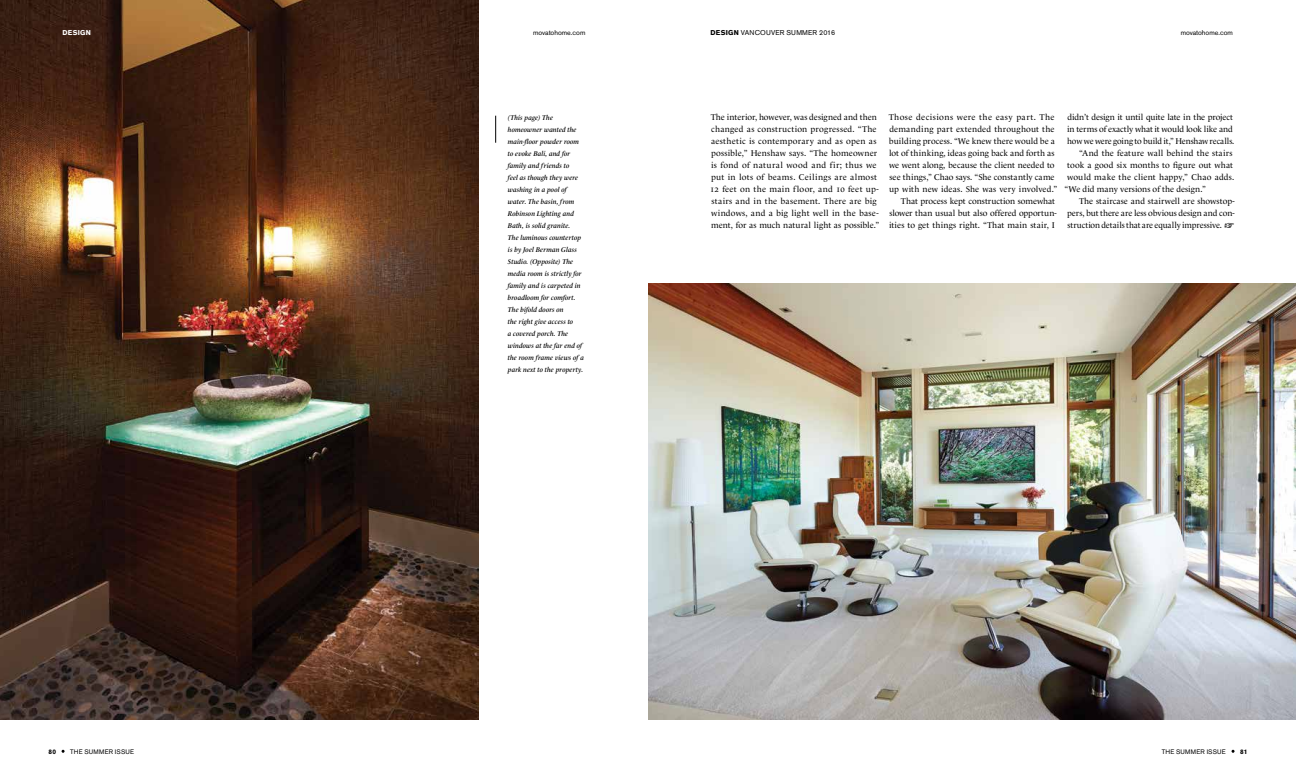
<style>
.page{position:relative;width:1296px;height:783px;background:#fff}
.page>*{position:absolute;margin:0;border:0;box-sizing:border-box;transform-origin:0 0}
.t1{font:8.5px/12px "Le Monde Livre";letter-spacing:.015em;color:#000}
.t2{font:8.5px "Le Monde Livre";letter-spacing:-.005em;color:#000}
.t3{font:8.5px "Le Monde Livre";letter-spacing:-.01em;color:#000}
.t4{font:8.5px "Le Monde Livre";letter-spacing:-.015em;color:#000}
.t5{font:8.5px "Le Monde Livre";letter-spacing:.045em;color:#000}
.t6{font:italic 600 7px/12px "Le Monde Livre";letter-spacing:.005em;color:#000}
.t7{font:7px "Akzidenz Grotesk BE";color:#000}
.t8{font:7px "Akzidenz Grotesk BE";letter-spacing:.025em;color:#000}
.t9{font:700 7px "Akzidenz Grotesk BE";letter-spacing:.035em;color:#fff}
.t10{font:6.5px "Akzidenz Grotesk BE";letter-spacing:.04em;color:#000}
.t11{font:700 6.5px "Akzidenz Grotesk BE";color:#000}
.s1{font-weight:700}
.s2{font-family:"Le Monde Livre Normal SC"}
.s3{font-family:"Garamond Premr Pro"}
</style>
<div class="page">
<img style="left:648px;top:284px;width:648px;height:436px">
<img style="left:0;top:0;width:478px;height:720px">
<svg style="left:495px;top:116px;width:1px;height:27px"></svg>
<p class="t9" style="left:63px;top:28px;width:30px">DESIGN</p>
<p class="t11" style="left:49px;top:748px;width:9px">80</p>
<p class="t10" style="left:70px;top:748px;width:66px">THE SUMMER ISSUE</p>
<p class="t7" style="left:533px;top:28px;width:54px">movatohome.com</p>
<p class="t6" style="left:508px;top:112px;width:78px">(This page) The homeowner wanted the main-floor powder room to evoke Bali, and for family and friends to<br>feel as though they were washing in a pool of water. The basin, from<br>Robinson Lighting and<br>Bath, is solid granite.<br>The luminous countertop is by Joel Berman Glass<br>Studio. (Opposite) The media room is strictly for family and is carpeted in broadloom for comfort.<br>The bifold doors on<br>the right give access to<br>a covered porch. The windows at the far end of the room frame views of a park next to the property.</p>
<p class="t8" style="left:711px;top:28px;width:126px"><span class="s1">DESIGN</span> VANCOUVER SUMMER 2016</p>
<p class="t7" style="left:1181px;top:28px;width:54px">movatohome.com</p>
<p class="t1" style="left:710px;top:111px;width:171px">The interior, however, was designed and then changed as construction progressed. “The aesthetic is contemporary and as open as possible,” Henshaw says. “The homeowner is fond of natural wood and fir; thus we put in lots of beams. Ceilings are almost <span class="s2">12</span> feet on the main floor, and <span class="s2">10</span> feet up&shy;stairs and in the basement. There are big windows, and a big light well in the base&shy;ment, for as much natural light as possible.”</p>
<p class="t5" style="left:889px;top:112px;width:167px">Those decisions were the easy part. The</p>
<p class="t1" style="left:889px;top:123px;width:167px">demanding part extended throughout the</p>
<p class="t1" style="left:889px;top:135px;width:167px">building process. “We knew there would be a</p>
<p class="t1" style="left:889px;top:147px;width:167px">lot of thinking, ideas going back and forth as</p>
<p class="t1" style="left:889px;top:159px;width:167px">we went along, because the client needed to</p>
<p class="t1" style="left:889px;top:171px;width:167px">see things,” Chao says. “She constantly came</p>
<p class="t1" style="left:889px;top:183px;width:170px">up with new ideas. She was very involved.”</p>
<p class="t2" style="left:901px;top:196px;width:156px">That process kept construction somewhat</p>
<p class="t2" style="left:889px;top:208px;width:169px">slower than usual but also offered opportun-</p>
<p class="t1" style="left:889px;top:219px;width:167px">ities to get things right. “That main stair, I</p>
<p class="t3" style="left:1067px;top:112px;width:167px">didn’t design it until quite late in the project</p>
<p class="t4" style="left:1067px;top:124px;width:167px">in terms of exactly what it would look like and</p>
<p class="t3" style="left:1067px;top:136px;width:169px">how we were going to build it,” Henshaw recalls.</p>
<p class="t1" style="left:1079px;top:147px;width:155px">“And the feature wall behind the stairs</p>
<p class="t1" style="left:1067px;top:159px;width:167px">took a good six months to figure out what</p>
<p class="t1" style="left:1067px;top:171px;width:169px">would make the client happy,” Chao adds.</p>
<p class="t1" style="left:1065px;top:183px;width:143px">“We did many versions of the design.”</p>
<p class="t1" style="left:1079px;top:195px;width:157px">The staircase and stairwell are showstop-</p>
<p class="t2" style="left:1067px;top:208px;width:169px">pers, but there are less obvious design and con-</p>
<p class="t1" style="left:1068px;top:219px;width:168px">struction details that are equally impressive. <span class="s3">•</span></p>
<p class="t10" style="left:1162px;top:748px;width:66px">THE SUMMER ISSUE</p>
<p class="t11" style="left:1240px;top:748px;width:9px">81</p>
</div>
